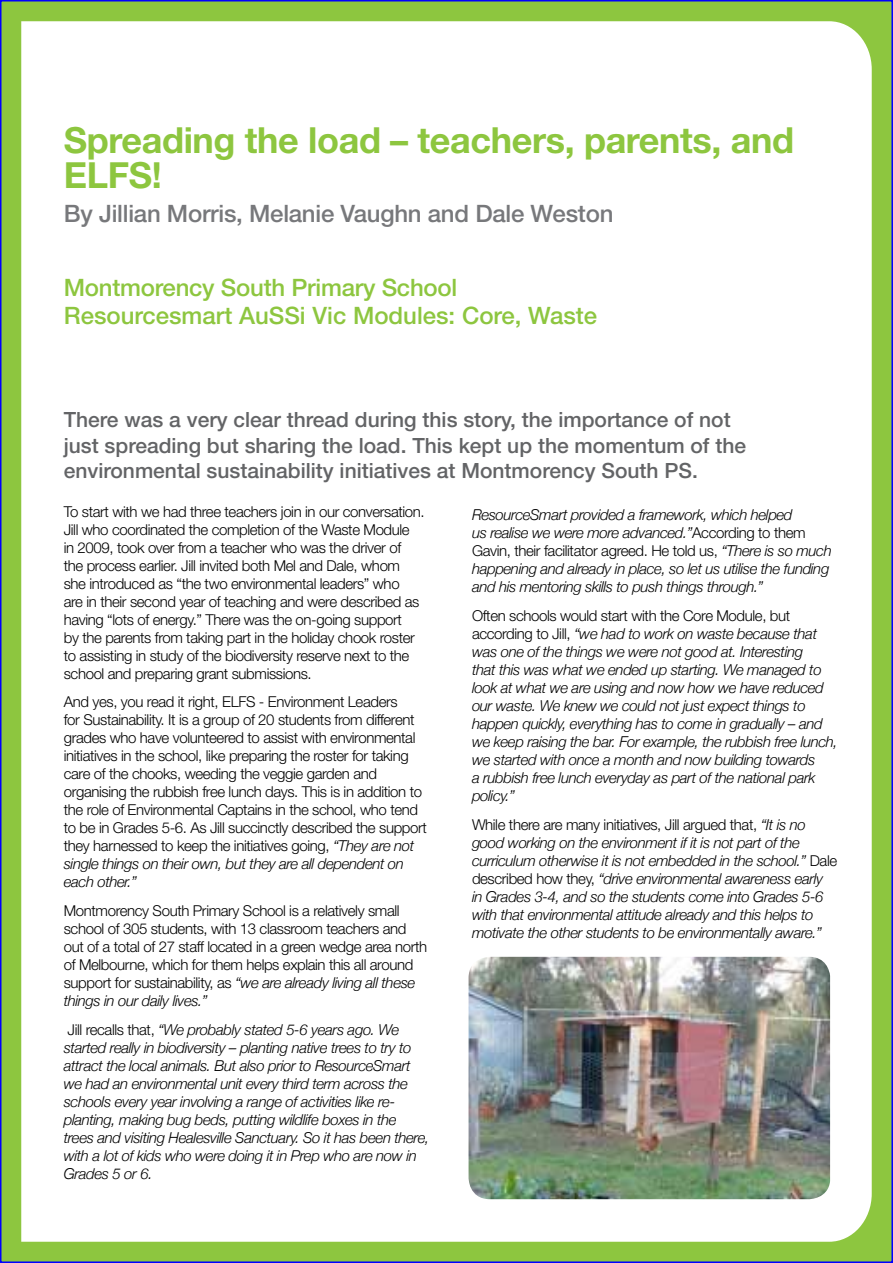
<style>
.page{position:relative;width:893px;height:1263px;background:#fff}
.page>*{position:absolute;margin:0;border:0;box-sizing:border-box;transform-origin:0 0}
.t1{font:700 36px/34.5px "Helvetica Neue LT Std";letter-spacing:-.01em;color:#8dc63f}
.t2{font:500 24px/28.8px "Helvetica Neue LT Std";letter-spacing:-.005em;color:#8dc63f}
.t3{font:500 24px "Helvetica Neue LT Std";letter-spacing:-.01em;color:#77787b}
.t4{font:500 21px/25.2px "Helvetica Neue LT Std";color:#636466}
.t5{font:italic 300 15px/18px "Helvetica Neue";letter-spacing:-.025em;color:#000}
.t6{font:300 15px/18px "Helvetica Neue LT Std";letter-spacing:-.025em;color:#000}
.s1{font-family:"Helvetica Neue";font-style:italic}
.s2{font-family:"Helvetica Neue LT Std";font-style:normal}
</style>
<div class="page">
<div style="left:1px;top:1px;width:891px;height:1261px;background:#8dc63f"></div>
<div style="left:21px;top:21px;width:851px;height:1221px;background:#fff"></div>
<img style="left:469px;top:957px;width:361px;height:242px">
<h1 class="t1" style="left:64px;top:122px;width:732px">Spreading the load – teachers, parents, and<br>ELFS!</h1>
<h2 class="t3" style="left:64px;top:199px;width:551px">By Jillian Morris, Melanie Vaughn and Dale Weston</h2>
<h2 class="t2" style="left:64px;top:272px;width:535px">Montmorency South Primary School<br>Resourcesmart AuSSi Vic Modules: Core, Waste</h2>
<h3 class="t4" style="left:64px;top:407px;width:684px">There was a very clear thread during this story, the importance of not just spreading but sharing the load. This kept up the momentum of the environmental sustainability initiatives at Montmorency South PS.</h3>
<p class="t6" style="left:64px;top:502px;width:362px">To start with we had three teachers join in our conversation.<br>Jill who coordinated the completion of the Waste Module<br>in 2009, took over from a teacher who was the driver of<br>the process earlier. Jill invited both Mel and Dale, whom she introduced as “the two environmental leaders” who<br>are in their second year of teaching and were described as having “lots of energy.” There was the on-going support<br>by the parents from taking part in the holiday chook roster to assisting in study of the biodiversity reserve next to the school and preparing grant submissions.</p>
<p class="t6" style="left:64px;top:693px;width:365px">And yes, you read it right, ELFS - Environment Leaders<br>for Sustainability. It is a group of 20 students from different grades who have volunteered to assist with environmental initiatives in the school, like preparing the roster for taking care of the chooks, weeding the veggie garden and organising the rubbish free lunch days. This is in addition to the role of Environmental Captains in the school, who tend to be in Grades 5-6. As Jill succinctly described the support they harnessed to keep the initiatives going, <span class="s1">“They are not</span></p>
<p class="t5" style="left:64px;top:855px;width:342px">single things on their own, but they are all dependent on each other.”</p>
<p class="t6" style="left:64px;top:901px;width:365px">Montmorency South Primary School is a relatively small school of 305 students, with 13 classroom teachers and out of a total of 27 staff located in a green wedge area north of Melbourne, which for them helps explain this all around support for sustainability, as <span class="s1">“we are already living all these</span></p>
<p class="t5" style="left:64px;top:986px;width:337px;line-height:28.7px">things in our daily lives.”<br><span class="s2">Jill recalls that,</span> “We probably stated 5-6 years ago. We</p>
<p class="t5" style="left:64px;top:1038px;width:367px">started really in biodiversity – planting native trees to try to attract the local animals. But also prior to ResourceSmart we had an environmental unit every third term across the schools every year involving a range of activities like re&shy;planting, making bug beds, putting wildlife boxes in the trees and visiting Healesville Sanctuary. So it has been there, with a lot of kids who were doing it in Prep who are now in Grades 5 or 6.</p>
<p class="t5" style="left:472px;top:506px;width:335px">ResourceSmart provided a framework, which helped us realise we were more advanced.”<span class="s2">According to them</span></p>
<p class="t6" style="left:472px;top:542px;width:361px">Gavin, their facilitator agreed. He told us, <span class="s1">“There is so much</span></p>
<p class="t5" style="left:472px;top:560px;width:359px">happening and already in place, so let us utilise the funding and his mentoring skills to push things through.”</p>
<p class="t6" style="left:472px;top:606px;width:320px">Often schools would start with the Core Module, but</p>
<p class="t5" style="left:472px;top:624px;width:367px"><span class="s2">according to Jill,</span> “we had to work on waste because that was one of the things we were not good at. Interesting<br>that this was what we ended up starting. We managed to look at what we are using and now how we have reduced our waste. We knew we could not just expect things to happen quickly, everything has to come in gradually – and we keep raising the bar. For example, the rubbish free lunch, we started with once a month and now building towards<br>a rubbish free lunch everyday as part of the national park policy.”</p>
<p class="t6" style="left:472px;top:815px;width:335px">While there are many initiatives, Jill argued that, <span class="s1">“It is no</span></p>
<p class="t5" style="left:472px;top:833px;width:367px">good working on the environment if it is not part of the curriculum otherwise it is not embedded in the school.” <span class="s2">Dale described how they,</span> “drive environmental awareness early in Grades 3-4, and so the students come into Grades 5-6 with that environmental attitude already and this helps to motivate the other students to be environmentally aware.”</p>
</div>
